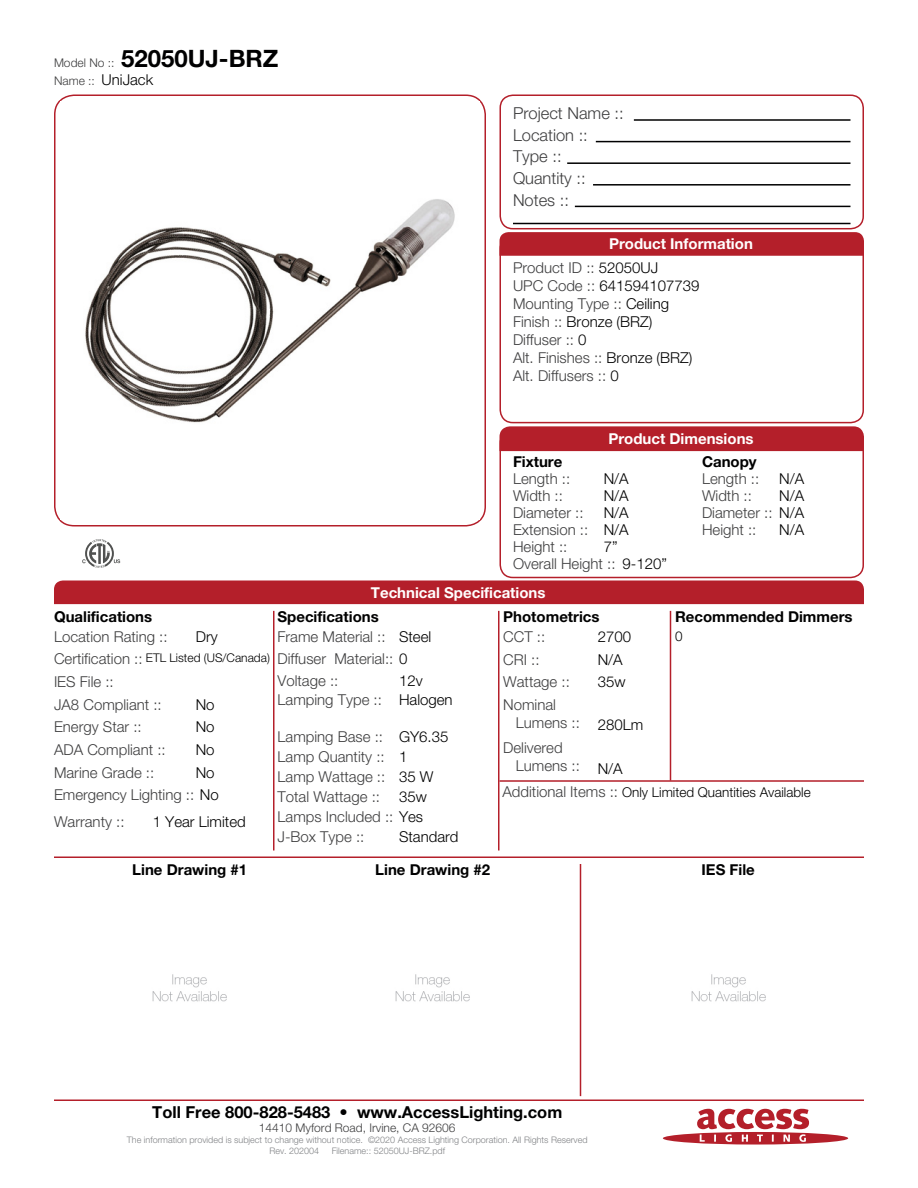
<style>
.page{position:relative;width:918px;height:1188px;background:#fff}
.page>*{position:absolute;margin:0;border:0;box-sizing:border-box;transform-origin:0 0}
.t1{font:700 24px "Helvetica Neue LT Std";color:#000001}
.Left_Justify{font:300 16.5px "Helvetica Neue LT Std";color:#3e3e3f}
.t2{font:700 16.5px "Helvetica Neue LT Std";color:#000001}
.Left_Justify-2{font:300 15px/18px "Helvetica Neue LT Std";color:#3e3e3f}
.Left_Justify-3{font:300 15px "Helvetica Neue LT Std";color:#000001}
.Left_Justify-4{font:700 15px "Helvetica Neue LT Std";color:#000001}
.t3{font:700 15px "Helvetica Neue LT Std";color:#fff}
.Left_Justify-5{font:300 13.5px "Helvetica Neue LT Std";color:#000001}
.t4{font:300 12px "Helvetica Neue LT Std";color:#3e3e3f}
.Left_Justify-6{font:300 12px "Helvetica Neue LT Std";color:#000001}
.t5{font:300 9px "Helvetica Neue LT Std";color:#808285}
.s1{font-weight:300;font-size:12px;color:#3e3e3f}
.s2{font-size:12px;color:#3e3e3f}
.s3{color:#000001}
.s4{color:#3e3e3f}
.s5{font-size:15px;color:#3e3e3f}
</style>
<div class="page">
<svg style="left:663px;top:1109px;width:185px;height:36px"></svg>
<div style="left:499px;top:94px;width:365px;height:135px;border:2px solid #b41f2a;border-radius:13px"></div>
<div style="left:499px;top:235px;width:365px;height:188px;border:2px solid #b41f2a;border-radius:13px"></div>
<div style="left:499px;top:430px;width:365px;height:148px;border:2px solid #b41f2a;border-radius:13px"></div>
<hr style="left:634px;top:119px;width:217px;height:2px;background:#000001">
<hr style="left:596px;top:141px;width:254px;height:1px;background:#000001">
<hr style="left:593px;top:184px;width:258px;height:2px;background:#000001">
<hr style="left:567px;top:162px;width:283px;height:2px;background:#000001">
<hr style="left:575px;top:206px;width:275px;height:1px;background:#000001">
<hr style="left:513px;top:223px;width:337px;height:1px;background:#000001">
<svg style="left:500px;top:232px;width:364px;height:24px;background:#b5232d"></svg>
<div style="left:500px;top:426px;width:364px;height:25px;background:#b41f2a"></div>
<div style="left:54px;top:580px;width:810px;height:24px;background:#b41f2a"></div>
<hr style="left:54px;top:856px;width:810px;height:2px;background:#b41f2a">
<hr style="left:54px;top:1100px;width:810px;height:1px;background:#b41f2a">
<hr style="left:670px;top:611px;width:1px;height:170px;background:#b41f2a">
<hr style="left:580px;top:864px;width:1px;height:232px;background:#b41f2a">
<hr style="left:498px;top:611px;width:2px;height:239px;background:#b41f2a">
<hr style="left:273px;top:611px;width:1px;height:239px;background:#b41f2a">
<div style="left:54px;top:94px;width:432px;height:432px;border:2px solid #b41f2a;border-radius:20px"></div>
<hr style="left:500px;top:780px;width:364px;height:2px;background:#b41f2a">
<img style="left:61px;top:199px;width:418px;height:321px">
<svg style="left:82px;top:539px;width:38px;height:29px"></svg>
<img style="left:152px;top:974px;width:75px;height:28px">
<img style="left:395px;top:974px;width:75px;height:28px">
<img style="left:691px;top:974px;width:75px;height:28px">
<p class="t1" style="left:54px;top:44px;width:226px"><span class="s1">Model No ::</span> 52050UJ-BRZ</p>
<p class="Left_Justify-3" style="left:54px;top:70px;width:101px"><span class="s2">Name ::</span> UniJack</p>
<p class="Left_Justify" style="left:513px;top:103px;width:112px">Project Name ::</p>
<p class="Left_Justify" style="left:513px;top:125px;width:76px">Location ::</p>
<p class="Left_Justify" style="left:513px;top:146px;width:50px">Type ::</p>
<p class="Left_Justify" style="left:513px;top:168px;width:74px">Quantity ::</p>
<p class="Left_Justify" style="left:513px;top:190px;width:57px">Notes ::</p>
<p class="t3" style="left:609px;top:235px;width:145px">Product Information</p>
<p class="Left_Justify-2" style="left:513px;top:259px;width:147px">Product ID :: <span class="s3">52050UJ</span></p>
<p class="Left_Justify-3" style="left:513px;top:277px;width:188px"><span class="s4">UPC Code ::</span> 641594107739</p>
<p class="Left_Justify-2" style="left:513px;top:295px;width:158px">Mounting Type :: <span class="s3">Ceiling</span></p>
<p class="Left_Justify-3" style="left:513px;top:313px;width:141px"><span class="s4">Finish ::</span> Bronze (BRZ)</p>
<p class="Left_Justify-2" style="left:513px;top:331px;width:75px">Diffuser :: <span class="s3">0</span></p>
<p class="Left_Justify-2" style="left:513px;top:349px;width:181px">Alt. Finishes :: <span class="s3">Bronze (BRZ)</span></p>
<p class="Left_Justify-2" style="left:513px;top:367px;width:107px">Alt. Diffusers :: <span class="s3">0</span></p>
<p class="t3" style="left:608px;top:429px;width:147px">Product Dimensions</p>
<p class="Left_Justify-4" style="left:513px;top:453px;width:51px">Fixture</p>
<p class="Left_Justify-4" style="left:702px;top:453px;width:56px">Canopy</p>
<p class="Left_Justify-2" style="left:513px;top:470px;width:59px">Length ::</p>
<p class="Left_Justify-3" style="left:604px;top:470px;width:27px">N/A</p>
<p class="Left_Justify-2" style="left:702px;top:470px;width:59px">Length ::</p>
<p class="Left_Justify-3" style="left:779px;top:470px;width:27px">N/A</p>
<p class="Left_Justify-2" style="left:513px;top:487px;width:51px">Width ::</p>
<p class="Left_Justify-2" style="left:513px;top:537px;width:56px">Height ::</p>
<p class="Left_Justify-3" style="left:604px;top:487px;width:27px">N/A</p>
<p class="Left_Justify-3" style="left:604px;top:537px;width:15px">7”</p>
<p class="Left_Justify-3" style="left:779px;top:487px;width:27px">N/A</p>
<p class="Left_Justify-2" style="left:702px;top:487px;width:51px">Width ::</p>
<p class="Left_Justify-3" style="left:604px;top:504px;width:27px">N/A</p>
<p class="Left_Justify-2" style="left:702px;top:503px;width:104px">Diameter :: <span class="s3">N/A</span></p>
<p class="Left_Justify-3" style="left:604px;top:520px;width:27px">N/A</p>
<p class="Left_Justify-3" style="left:779px;top:520px;width:27px">N/A</p>
<p class="Left_Justify-2" style="left:513px;top:503px;width:72px">Diameter ::</p>
<p class="Left_Justify-2" style="left:513px;top:520px;width:77px">Extension ::</p>
<p class="Left_Justify-2" style="left:702px;top:520px;width:56px">Height ::</p>
<p class="Left_Justify-2" style="left:513px;top:554px;width:104px">Overall Height ::</p>
<p class="Left_Justify-3" style="left:622px;top:554px;width:46px">9-120”</p>
<p class="t3" style="left:371px;top:583px;width:176px">Technical Specifications</p>
<p class="Left_Justify-4" style="left:54px;top:607px;width:100px">Qualifications</p>
<p class="Left_Justify-4" style="left:503px;top:607px;width:98px">Photometrics</p>
<p class="Left_Justify-4" style="left:675px;top:607px;width:179px">Recommended Dimmers</p>
<p class="Left_Justify-4" style="left:278px;top:607px;width:103px">Specifications</p>
<p class="Left_Justify-3" style="left:399px;top:627px;width:34px">Steel</p>
<p class="Left_Justify-3" style="left:399px;top:671px;width:25px">12v</p>
<p class="Left_Justify-2" style="left:54px;top:627px;width:115px">Location Rating ::</p>
<p class="Left_Justify-2" style="left:503px;top:627px;width:43px">CCT ::</p>
<p class="Left_Justify-2" style="left:503px;top:650px;width:38px">CRI ::</p>
<p class="Left_Justify-2" style="left:503px;top:673px;width:68px">Wattage ::</p>
<p class="Left_Justify-2" style="left:516px;top:695px;width:66px;text-indent:-13px">Nominal<br>Lumens ::</p>
<p class="Left_Justify-2" style="left:516px;top:738px;width:66px;text-indent:-13px">Delivered<br>Lumens ::</p>
<p class="Left_Justify-3" style="left:196px;top:627px;width:23px">Dry</p>
<p class="Left_Justify-3" style="left:598px;top:627px;width:35px">2700</p>
<p class="Left_Justify-5" style="left:675px;top:628px;width:9px">0</p>
<p class="Left_Justify-3" style="left:598px;top:650px;width:27px">N/A</p>
<p class="Left_Justify-3" style="left:598px;top:673px;width:29px">35w</p>
<p class="Left_Justify-3" style="left:598px;top:716px;width:47px">280Lm</p>
<p class="Left_Justify-3" style="left:598px;top:759px;width:27px">N/A</p>
<p class="Left_Justify-2" style="left:278px;top:627px;width:110px">Frame Material ::</p>
<p class="Left_Justify-2" style="left:278px;top:671px;width:62px">Voltage ::</p>
<p class="Left_Justify-2" style="left:54px;top:650px;width:90px">Certification ::</p>
<p class="Left_Justify-2" style="left:54px;top:695px;width:109px">JA8 Compliant ::</p>
<p class="Left_Justify-6" style="left:146px;top:651px;width:126px">ETL Listed (US/Canada)</p>
<p class="Left_Justify-3" style="left:196px;top:695px;width:20px">No</p>
<p class="Left_Justify-3" style="left:196px;top:718px;width:20px">No</p>
<p class="Left_Justify-3" style="left:196px;top:741px;width:20px">No</p>
<p class="Left_Justify-3" style="left:196px;top:763px;width:20px">No</p>
<p class="Left_Justify-2" style="left:278px;top:650px;width:131px">Diffuser Material:: <span class="s3">0</span></p>
<p class="Left_Justify-2" style="left:278px;top:691px;width:106px">Lamping Type ::</p>
<p class="Left_Justify-2" style="left:278px;top:727px;width:107px">Lamping Base ::</p>
<p class="Left_Justify-2" style="left:278px;top:747px;width:109px">Lamp Quantity ::</p>
<p class="Left_Justify-2" style="left:278px;top:767px;width:109px">Lamp Wattage ::</p>
<p class="Left_Justify-2" style="left:278px;top:787px;width:104px">Total Wattage ::</p>
<p class="Left_Justify-2" style="left:278px;top:808px;width:147px">Lamps Included :: <span class="s3">Yes</span></p>
<p class="Left_Justify-2" style="left:278px;top:828px;width:88px">J-Box Type ::</p>
<p class="Left_Justify-2" style="left:54px;top:673px;width:61px">IES File ::</p>
<p class="Left_Justify-2" style="left:54px;top:718px;width:89px">Energy Star ::</p>
<p class="Left_Justify-2" style="left:54px;top:740px;width:113px">ADA Compliant ::</p>
<p class="Left_Justify-2" style="left:54px;top:763px;width:102px">Marine Grade ::</p>
<p class="Left_Justify-2" style="left:54px;top:786px;width:166px">Emergency Lighting :: <span class="s3">No</span></p>
<p class="Left_Justify-3" style="left:399px;top:691px;width:55px">Halogen</p>
<p class="Left_Justify-3" style="left:399px;top:727px;width:51px">GY6.35</p>
<p class="Left_Justify-3" style="left:399px;top:747px;width:10px">1</p>
<p class="Left_Justify-3" style="left:399px;top:767px;width:36px">35 W</p>
<p class="Left_Justify-3" style="left:399px;top:788px;width:29px">35w</p>
<p class="Left_Justify-5" style="left:502px;top:784px;width:310px"><span class="s5">Additional Items ::</span> Only Limited Quantities Available</p>
<p class="Left_Justify-2" style="left:54px;top:813px;width:72px">Warranty ::</p>
<p class="Left_Justify-3" style="left:153px;top:813px;width:95px">1 Year Limited</p>
<p class="Left_Justify-3" style="left:399px;top:828px;width:61px">Standard</p>
<p class="Left_Justify-4" style="left:132px;top:860px;width:116px">Line Drawing #1</p>
<p class="Left_Justify-4" style="left:375px;top:860px;width:116px">Line Drawing #2</p>
<p class="Left_Justify-4" style="left:702px;top:860px;width:55px">IES File</p>
<p class="t2" style="left:152px;top:1101px;width:412px">Toll Free 800-828-5483 • www.AccessLighting.com</p>
<p class="t4" style="left:259px;top:1120px;width:198px">14410 Myford Road, Irvine, CA 92606</p>
<p class="t5" style="left:127px;top:1134px;width:462px">The information provided is subject to change without notice. ©2020 Access Lighting Corporation. All Rights Reserved</p>
<p class="t5" style="left:269px;top:1145px;width:51px">Rev. 202004</p>
<p class="t5" style="left:332px;top:1145px;width:115px">Filename:: 52050UJ-BRZ.pdf</p>
</div>
